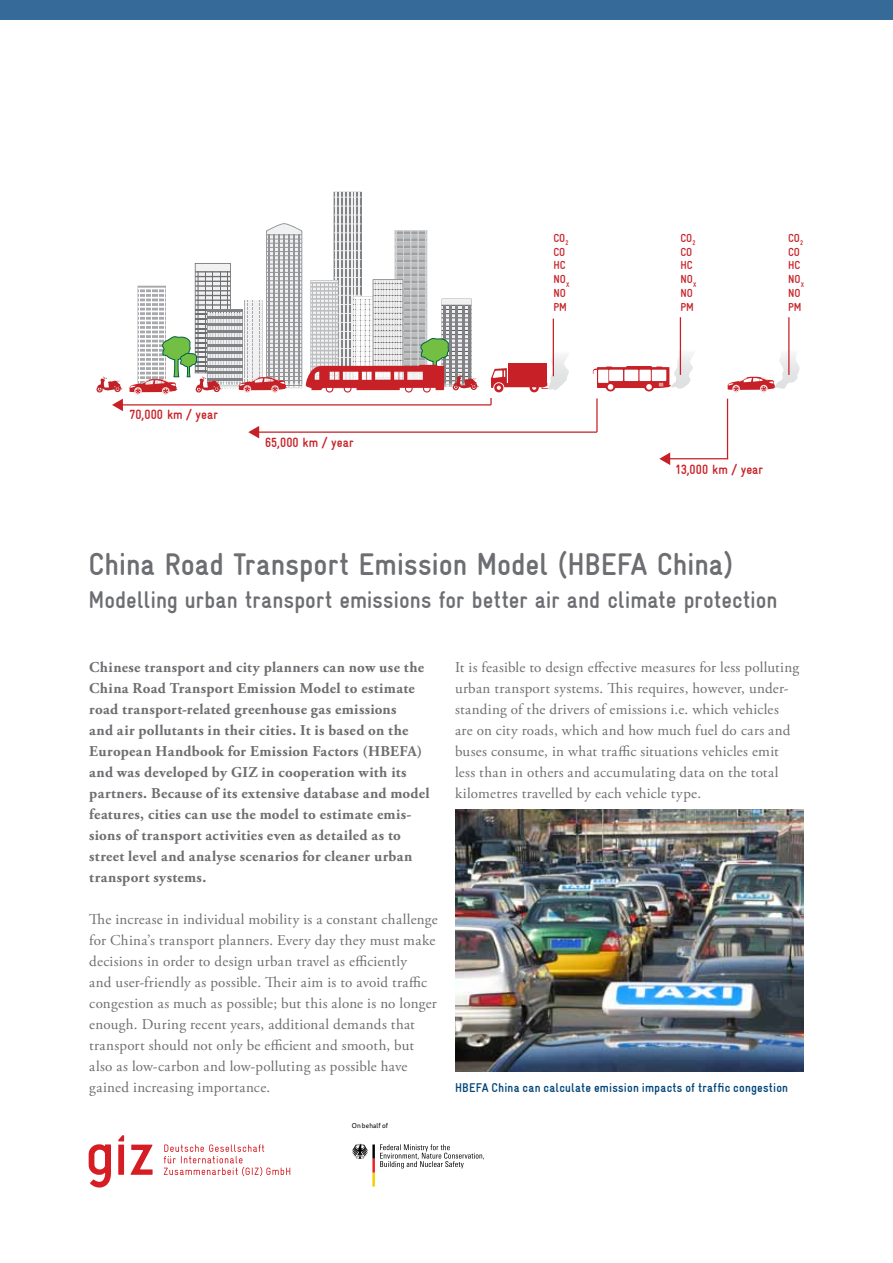
<style>
.page{position:relative;width:893px;height:1263px;background:#fff}
.page>*{position:absolute;margin:0;border:0;box-sizing:border-box;transform-origin:0 0}
.t1{font:700 condensed 31.5px "Gravur";letter-spacing:-.005em;color:#6d6e71}
.t2{font:700 condensed 24px "Gravur";color:#6d6e71}
.t3{font:15px/21px "Adobe Garamond Pro";letter-spacing:.02em;color:#6d6e71}
.t4{font:700 15px/21px "Adobe Garamond Pro";letter-spacing:.02em;color:#6d6e71}
.t5{font:700 condensed 13.35px "Gravur";letter-spacing:.005em;color:#c72127}
.t6{font:700 condensed 12.75px "Gravur";letter-spacing:.015em;color:#004579}
.t7{font:700 condensed 11.55px/14px "Gravur";letter-spacing:.005em;color:#c72127}
.t8{font:7.05px "Bundes Sans Office T";letter-spacing:.025em;color:#000}
</style>
<div class="page">
<svg style="left:89px;top:1144px;width:22px;height:44px"></svg>
<svg style="left:131px;top:1144px;width:22px;height:31px"></svg>
<svg style="left:118px;top:1135px;width:6px;height:40px"></svg>
<svg style="left:164px;top:1144px;width:126px;height:32px"></svg>
<div style="left:0;top:0;width:893px;height:20px;background:#366a99"></div>
<img style="left:775px;top:332px;width:25px;height:57px">
<img style="left:671px;top:330px;width:23px;height:59px">
<svg style="left:727px;top:377px;width:48px;height:15px"></svg>
<svg style="left:593px;top:366px;width:78px;height:25px"></svg>
<hr style="left:257px;top:431px;width:340px;height:2px;background:#c72127">
<svg style="left:248px;top:426px;width:11px;height:12px"></svg>
<div style="left:530px;top:383px;width:9px;height:9px;background:#c72027;border-radius:50%"></div>
<div style="left:509px;top:363px;width:38px;height:19px;background:#c72127"></div>
<div style="left:494px;top:383px;width:9px;height:9px;background:#c72027;border-radius:50%"></div>
<img style="left:549px;top:332px;width:20px;height:58px">
<svg style="left:491px;top:368px;width:58px;height:22px"></svg>
<hr style="left:680px;top:317px;width:1px;height:58px;background:#c72127">
<hr style="left:596px;top:398px;width:2px;height:34px;background:#c72127">
<hr style="left:121px;top:404px;width:370px;height:1px;background:#c72127">
<svg style="left:112px;top:399px;width:11px;height:12px"></svg>
<svg style="left:490px;top:398px;width:2px;height:7px"></svg>
<hr style="left:668px;top:458px;width:60px;height:1px;background:#c72127">
<svg style="left:659px;top:452px;width:11px;height:13px"></svg>
<hr style="left:727px;top:399px;width:1px;height:60px;background:#c72127">
<svg style="left:96px;top:376px;width:26px;height:16px"></svg>
<hr style="left:553px;top:319px;width:1px;height:57px;background:#c72127">
<hr style="left:788px;top:317px;width:1px;height:58px;background:#c72127">
<svg style="left:129px;top:192px;width:350px;height:203px"></svg>
<svg style="left:352px;top:1144px;width:132px;height:42px"></svg>
<img style="left:455px;top:809px;width:349px;height:262px">
<p class="t5" style="left:129px;top:407px;width:90px">70,000 km / year</p>
<p class="t5" style="left:265px;top:435px;width:90px">65,000 km / year</p>
<p class="t7" style="left:553px;top:231px;width:18px">CO<sub>2<br></sub>CO<br>HC<br>NO<sub>X<br></sub>NO<br>PM</p>
<p class="t7" style="left:680px;top:231px;width:18px">CO<sub>2<br></sub>CO<br>HC<br>NO<sub>X<br></sub>NO<br>PM</p>
<p class="t7" style="left:788px;top:231px;width:18px">CO<sub>2<br></sub>CO<br>HC<br>NO<sub>X<br></sub>NO<br>PM</p>
<p class="t5" style="left:675px;top:462px;width:90px">13,000 km / year</p>
<h1 class="t1" style="left:89px;top:547px;width:646px">China Road Transport Emission Model (HBEFA China)</h1>
<h2 class="t2" style="left:89px;top:586px;width:690px">Modelling urban transport emissions for better air and climate protection</h2>
<p class="t4" style="left:89px;top:657px;width:342px">Chinese transport and city planners can now use the China Road Transport Emission Model to estimate road transport-related greenhouse gas emissions<br>and air pollutants in their cities. It is based on the European Handbook for Emission Factors (HBEFA) and was developed by GIZ in cooperation with its partners. Because of its extensive database and model features, cities can use the model to estimate emis&shy;sions of transport activities even as detailed as to street level and analyse scenarios for cleaner urban transport systems.</p>
<p class="t3" style="left:89px;top:909px;width:350px">The increase in individual mobility is a constant challenge for China’s transport planners. Every day they must make decisions in order to design urban travel as efficiently<br>and user-friendly as possible. Their aim is to avoid traffic congestion as much as possible; but this alone is no longer enough. During recent years, additional demands that transport should not only be efficient and smooth, but also as low-carbon and low-polluting as possible have gained increasing importance.</p>
<p class="t8" style="left:352px;top:1121px;width:38px">On behalf of</p>
<p class="t3" style="left:455px;top:657px;width:346px">It is feasible to design effective measures for less polluting urban transport systems. This requires, however, under&shy;standing of the drivers of emissions i.e. which vehicles are on city roads, which and how much fuel do cars and buses consume, in what traffic situations vehicles emit less than in others and accumulating data on the total kilometres travelled by each vehicle type.</p>
<p class="t6" style="left:455px;top:1081px;width:335px">HBEFA China can calculate emission impacts of traffic congestion</p>
</div>
